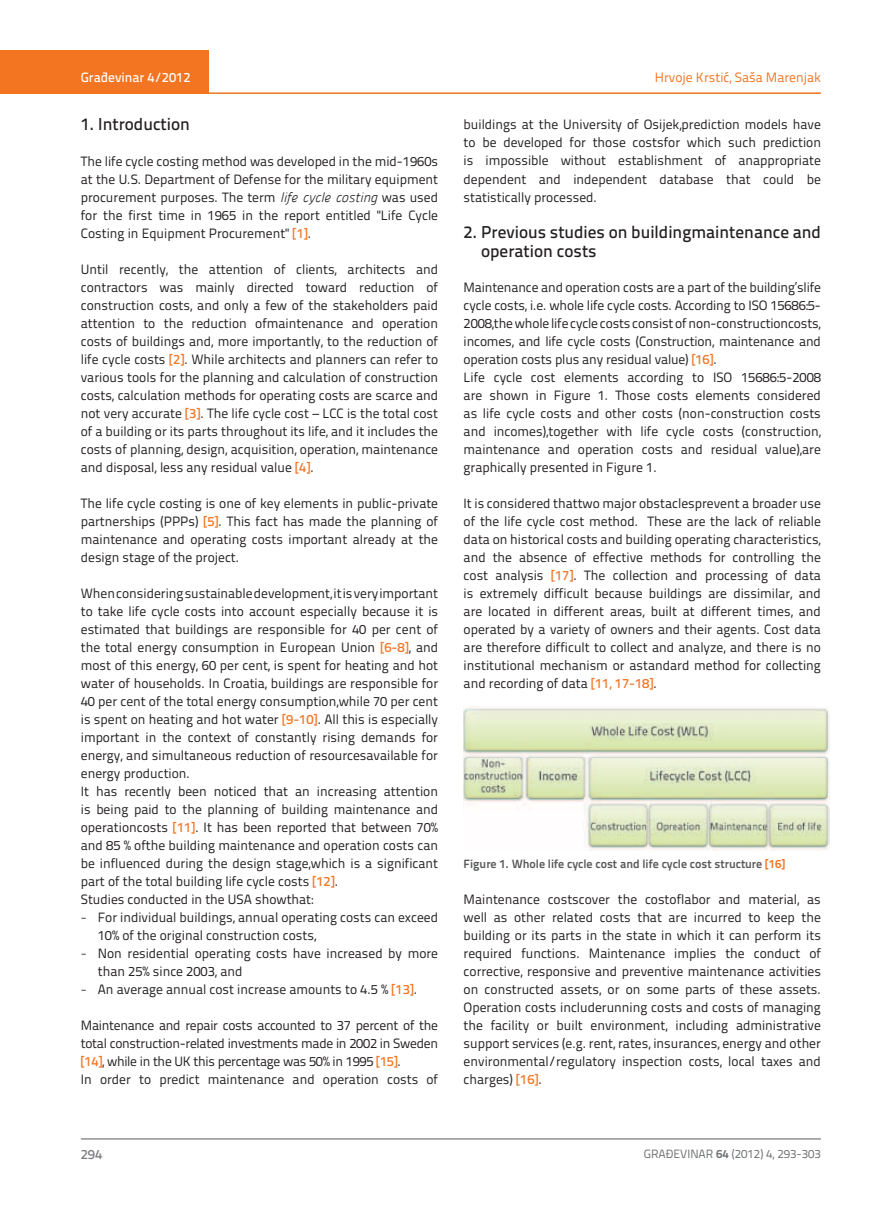
<style>
.page{position:relative;width:872px;height:1212px;background:#fff}
.page>*{position:absolute;margin:0;border:0;box-sizing:border-box;transform-origin:0 0}
.t1{font:500 17.25px/19.5px "Titillium Text 22 L";color:#231f20}
.t2{font:13.5px/18px "Titillium Text 22 L";color:#231f20;text-align:justify}
.t3{font:13.5px/18px "Titillium Text 22 L";letter-spacing:-.02em;color:#231f20}
.t4{font:13.5px "Titillium Text 22 L";color:#f37421}
.t5{font:500 13.5px "Titillium Text 22 L";color:#fff}
.t6{font:500 13.5px "Titillium Text 22 L";color:#797a7d}
.t7{font:700 12px "Titillium Text 22 L";color:#58595b}
.t8{font:12px "Titillium Text 22 L";color:#6d6f71}
.s1{font-family:"Panefresco 250 wt";font-style:italic}
.s2{font-weight:500;color:#f37421}
.s3{font-weight:300}
.s4{color:#f37421}
.s5{font-weight:700}
</style>
<div class="page">
<div style="left:0;top:50px;width:208px;height:44px;background:#f37421"></div>
<hr style="left:0;top:92px;width:821px;height:2px;background:#f37421">
<hr style="left:81px;top:1139px;width:740px;height:1px;background:#58595b">
<img style="left:463px;top:706px;width:366px;height:144px">
<p class="t5" style="left:81px;top:67px;width:111px">Građevinar 4/2012</p>
<p class="t1" style="left:81px;top:113px;width:111px">1. Introduction</p>
<p class="t2" style="left:81px;top:151px;width:359px">The life cycle costing method was developed in the mid-1960s at the U.S. Department of Defense for the military equipment procurement purposes. The term <span class="s1">life cycle costing</span> was used for the first time in 1965 in the report entitled "Life Cycle Costing in Equipment Procurement" <span class="s2">[1]</span>.</p>
<p class="t2" style="left:81px;top:259px;width:359px">Until recently, the attention of clients, architects and contractors was mainly directed toward reduction of construction costs, and only a few of the stakeholders paid attention to the reduction ofmaintenance and operation costs of buildings and, more importantly, to the reduction of life cycle costs <span class="s2">[2]</span>. While architects and planners can refer to various tools for the planning and calculation of construction costs, calculation methods for operating costs are scarce and not very accurate <span class="s2">[3]</span>. The life cycle cost – LCC is the total cost of a building or its parts throughout its life, and it includes the costs of planning, design, acquisition, operation, maintenance and disposal, less any residual value <span class="s2">[4]</span>.</p>
<p class="t2" style="left:81px;top:493px;width:359px">The life cycle costing is one of key elements in public-private partnerships (PPPs) <span class="s2">[5]</span>. This fact has made the planning of maintenance and operating costs important already at the design stage of the project.</p>
<p class="t2" style="left:81px;top:583px;width:359px;text-align:left">When considering sustainable development, it is very important to take life cycle costs into account especially because it is estimated that buildings are responsible for 40 per cent of the total energy consumption in European Union <span class="s2">[6-8]</span>, and most of this energy, 60 per cent, is spent for heating and hot water of households. In Croatia, buildings are responsible for 40 per cent of the total energy consumption,while 70 per cent is spent on heating and hot water <span class="s2">[9-10]</span>. All this is especially important in the context of constantly rising demands for energy, and simultaneous reduction of resourcesavailable for energy production.<br>It has recently been noticed that an increasing attention is being paid to the planning of building maintenance and operationcosts <span class="s2">[11]</span>. It has been reported that between 70% and 85 % ofthe building maintenance and operation costs can be influenced during the design stage,which is a significant part of the total building life cycle costs <span class="s2">[12]</span>.<br>Studies conducted in the USA showthat:</p>
<p class="t2" style="left:98px;top:908px;width:342px;text-indent:-17px"><span class="s3">-</span> For individual buildings, annual operating costs can exceed<br>10% of the original construction costs,</p>
<p class="t2" style="left:98px;top:944px;width:342px;text-indent:-17px"><span class="s3">-</span> Non residential operating costs have increased by more than 25% since 2003, and</p>
<p class="t2" style="left:81px;top:980px;width:338px"><span class="s3">-</span> An average annual cost increase amounts to 4.5 % <span class="s2">[13]</span>.</p>
<p class="t3" style="left:81px;top:1016px;width:359px">Maintenance and repair costs accounted to 37 percent of the total construction-related investments made in 2002 in Sweden <span class="s2">[14]</span>, while in the UK this percentage was 50% in 1995 <span class="s2">[15]</span>.<br>In order to predict maintenance and operation costs of</p>
<p class="t4" style="left:655px;top:68px;width:167px">Hrvoje Krstić, Saša Marenjak</p>
<p class="t2" style="left:463px;top:115px;width:359px">buildings at the University of Osijek,prediction models have to be developed for those costsfor which such prediction is impossible without establishment of anappropriate dependent and independent database that could be statistically processed.</p>
<p class="t1" style="left:481px;top:221px;width:341px;text-indent:-17px">2. Previous studies on buildingmaintenance and operation costs</p>
<p class="t2" style="left:463px;top:277px;width:359px;text-align:left">Maintenance and operation costs are a part of the building’slife cycle costs, i.e. whole life cycle costs. According to ISO 15686:5- 2008,the whole life cycle costs consist of non-constructioncosts, incomes, and life cycle costs (Construction, maintenance and operation costs plus any residual value) <span class="s2">[16]</span>.<br>Life cycle cost elements according to ISO 15686:5-2008 are shown in Figure 1. Those costs elements considered as life cycle costs and other costs (non-construction costs and incomes),together with life cycle costs (construction, maintenance and operation costs and residual value),are graphically presented in Figure 1.</p>
<p class="t2" style="left:463px;top:493px;width:359px">It is considered thattwo major obstaclesprevent a broader use of the life cycle cost method. These are the lack of reliable data on historical costs and building operating characteristics, and the absence of effective methods for controlling the cost analysis <span class="s2">[17]</span>. The collection and processing of data is extremely difficult because buildings are dissimilar, and are located in different areas, built at different times, and operated by a variety of owners and their agents. Cost data are therefore difficult to collect and analyze, and there is no institutional mechanism or astandard method for collecting and recording of data <span class="s2">[11, 17-18]</span>.</p>
<p class="t7" style="left:463px;top:855px;width:323px">Figure 1. Whole life cycle cost and life cycle cost structure <span class="s4">[16]</span></p>
<p class="t2" style="left:463px;top:890px;width:359px">Maintenance costscover the costoflabor and material, as well as other related costs that are incurred to keep the building or its parts in the state in which it can perform its required functions. Maintenance implies the conduct of corrective, responsive and preventive maintenance activities on constructed assets, or on some parts of these assets.<br>Operation costs includerunning costs and costs of managing the facility or built environment, including administrative support services (e.g. rent, rates, insurances, energy and other environmental/regulatory inspection costs, local taxes and charges) <span class="s2">[16]</span>.</p>
<p class="t6" style="left:81px;top:1144px;width:23px">294</p>
<p class="t8" style="left:643px;top:1144px;width:179px">GRAĐEVINAR <span class="s5">64</span> (2012) 4, 293-303</p>
</div>
